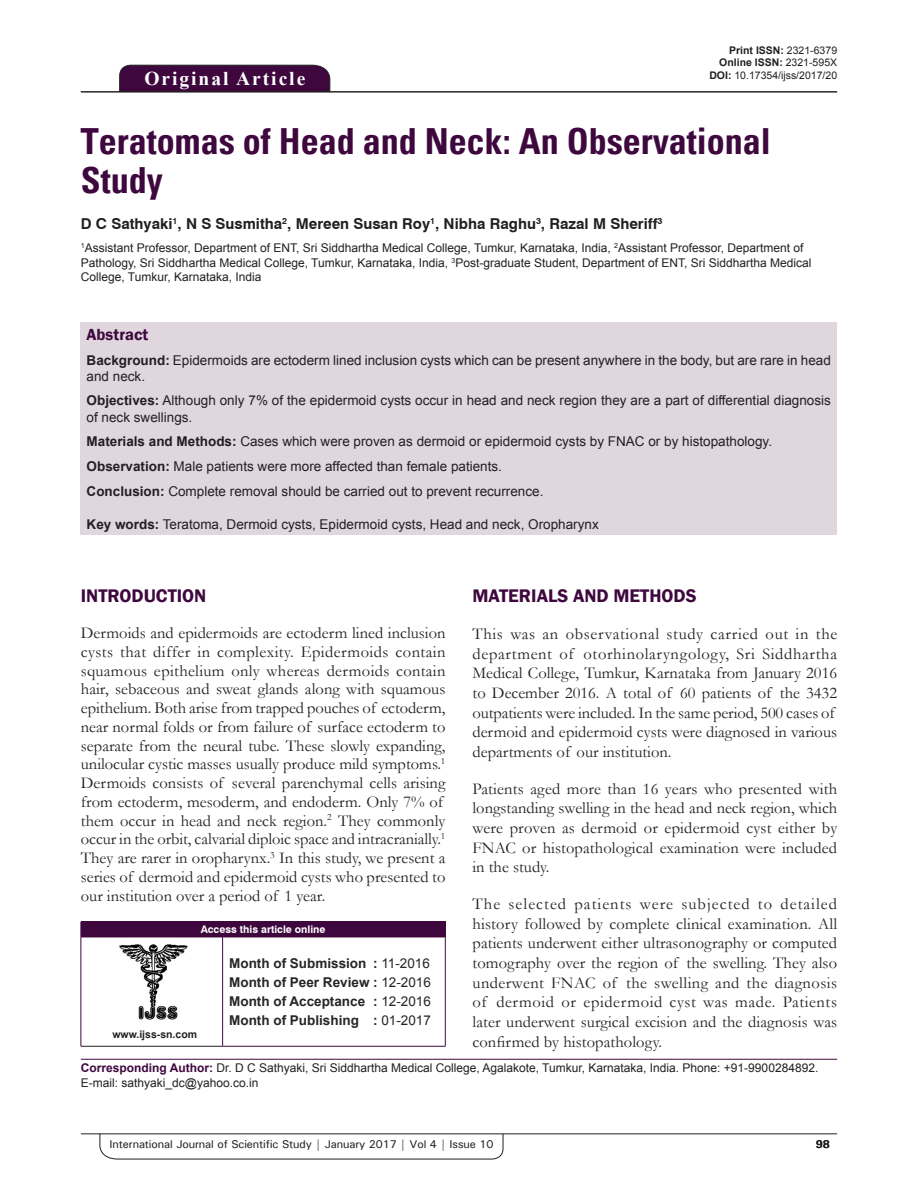
<style>
.page{position:relative;width:918px;height:1188px;background:#fff}
.page>*{position:absolute;margin:0;border:0;box-sizing:border-box;transform-origin:0 0}
.AT{font:700 condensed 36px/39px "Univers";color:#3e083e}
.AH{font:700 19.5px "Times New Roman";letter-spacing:.1em;color:#fff}
.t1{font:600 18.75px "Franklin Gothic";color:#3e083e}
.TX{font:16.5px/19.6px "Garamond";color:#231f20}
.ABSH{font:600 16.5px "Franklin Gothic";color:#3e083e}
.AU{font:700 15px "Swiss 721 BT";color:#231f20}
.ABS{font:13.5px/16.2px "Arial";color:#231f20}
.HIS{font:700 13.5px/18.8px "Arial";color:#282526;text-align:justify}
.KWD{font:13.5px "Arial";color:#231f20}
.AFF{font:12px/14.4px "Arial";color:#231f20}
.ADD{font:12px/14.4px "Arial";color:#231f20}
.RF{font:500 11.25px "Univers";letter-spacing:-.01em;color:#231f20}
.t2{font:700 11.25px "Univers";color:#231f20}
.DOI{font:700 10.5px "Arial";color:#231f20}
.DOI-2{font:10.5px "Arial";color:#231f20}
.AAO{font:700 10.5px "Swiss 721 BT";color:#fff}
.Web{font:700 10.5px "Arial";color:#231f20}
.s1{font-weight:400}
.s2{font-weight:700}
.s3{font-weight:700;color:#3e083e}
</style>
<div class="page">
<hr style="left:81px;top:1134px;width:756px;height:1px;background:#231f20">
<svg style="left:100px;top:1133px;width:403px;height:26px"></svg>
<div style="left:119px;top:65px;width:211px;height:26px;background:#3e083e"></div>
<hr style="left:81px;top:91px;width:756px;height:1px;background:#231f20">
<div style="left:81px;top:322px;width:756px;height:213px;background:#e0d7de"></div>
<img style="left:119px;top:944px;width:69px;height:76px">
<div style="left:81px;top:922px;width:364px;height:15px;background:#3e083e"></div>
<svg style="left:445px;top:922px;width:1px;height:15px"></svg>
<hr style="left:81px;top:937px;width:142px;height:1px;background:#3e083e">
<hr style="left:81px;top:937px;width:1px;height:109px;background:#3e083e">
<hr style="left:81px;top:1046px;width:142px;height:1px;background:#231f20">
<hr style="left:223px;top:937px;width:223px;height:1px;background:#3e083e">
<hr style="left:222px;top:937px;width:1px;height:109px;background:#3e083e">
<hr style="left:445px;top:937px;width:1px;height:109px;background:#3e083e">
<hr style="left:223px;top:1046px;width:223px;height:1px;background:#3e083e">
<hr style="left:81px;top:1059px;width:756px;height:1px;background:#3e083e">
<p class="AH" style="left:144px;top:64px;width:162px">Original Article</p>
<p class="DOI" style="left:729px;top:42px;width:109px">Print ISSN: <span class="s1">2321-6379</span></p>
<p class="DOI" style="left:719px;top:55px;width:119px">Online ISSN: <span class="s1">2321-595X</span></p>
<p class="DOI-2" style="left:709px;top:68px;width:129px"><span class="s2">DOI:</span> 10.17354/ijss/2017/20</p>
<p class="AT" style="left:81px;top:122px;width:691px">Teratomas of Head and Neck: An Observational<br>Study</p>
<p class="AU" style="left:81px;top:215px;width:583px">D C Sathyaki<sup>1</sup>, N S Susmitha<sup>2</sup>, Mereen Susan Roy<sup>1</sup>, Nibha Raghu<sup>3</sup>, Razal M Sheriff<sup>3</sup></p>
<p class="AFF" style="left:81px;top:241px;width:732px"><sup>1</sup>Assistant Professor, Department of ENT, Sri Siddhartha Medical College, Tumkur, Karnataka, India, <sup>2</sup>Assistant Professor, Department of<br>Pathology, Sri Siddhartha Medical College, Tumkur, Karnataka, India, <sup>3</sup>Post-graduate Student, Department of ENT, Sri Siddhartha Medical<br>College, Tumkur, Karnataka, India</p>
<p class="ABSH" style="left:87px;top:324px;width:63px">Abstract</p>
<p class="ABS" style="left:87px;top:352px;width:746px"><span class="s2">Background:</span> Epidermoids are ectoderm lined inclusion cysts which can be present anywhere in the body, but are rare in head and neck.</p>
<p class="ABS" style="left:87px;top:393px;width:746px"><span class="s2">Objectives:</span> Although only 7% of the epidermoid cysts occur in head and neck region they are a part of differential diagnosis of neck swellings.</p>
<p class="ABS" style="left:87px;top:433px;width:687px"><span class="s2">Materials and Methods:</span> Cases which were proven as dermoid or epidermoid cysts by FNAC or by histopathology.</p>
<p class="ABS" style="left:87px;top:458px;width:417px"><span class="s2">Observation:</span> Male patients were more affected than female patients.</p>
<p class="ABS" style="left:87px;top:483px;width:458px"><span class="s2">Conclusion:</span> Complete removal should be carried out to prevent recurrence.</p>
<p class="KWD" style="left:87px;top:515px;width:514px"><span class="s2">Key words:</span> Teratoma, Dermoid cysts, Epidermoid cysts, Head and neck, Oropharynx</p>
<h1 class="t1" style="left:81px;top:584px;width:127px">INTRODUCTION</h1>
<p class="TX" style="left:81px;top:623px;width:366px;line-height:18.8px">Dermoids and epidermoids are ectoderm lined inclusion cysts that differ in complexity. Epidermoids contain squamous epithelium only whereas dermoids contain hair, sebaceous and sweat glands along with squamous epithelium. Both arise from trapped pouches of ectoderm, near normal folds or from failure of surface ectoderm to separate from the neural tube. These slowly expanding, unilocular cystic masses usually produce mild symptoms.<sup>1<br></sup>Dermoids consists of several parenchymal cells arising from ectoderm, mesoderm, and endoderm. Only 7% of them occur in head and neck region.<sup>2</sup> They commonly occur in the orbit, calvarial diploic space and intracranially.<sup>1<br></sup>They are rarer in oropharynx.<sup>3</sup> In this study, we present a series of dermoid and epidermoid cysts who presented to our institution over a period of 1 year.</p>
<h1 class="t1" style="left:473px;top:584px;width:226px">MATERIALS AND METHODS</h1>
<p class="TX" style="left:473px;top:624px;width:366px">This was an observational study carried out in the department of otorhinolaryngology, Sri Siddhartha Medical College, Tumkur, Karnataka from January 2016 to December 2016. A total of 60 patients of the 3432 outpatients were included. In the same period, 500 cases of dermoid and epidermoid cysts were diagnosed in various departments of our institution.</p>
<p class="TX" style="left:473px;top:778px;width:366px;text-align:justify">Patients aged more than 16 years who presented with longstanding swelling in the head and neck region, which were proven as dermoid or epidermoid cyst either by FNAC or histopathological examination were included in the study.</p>
<p class="TX" style="left:473px;top:894px;width:366px;text-align:justify">The selected patients were subjected to detailed history followed by complete clinical examination. All patients underwent either ultrasonography or computed tomography over the region of the swelling. They also underwent FNAC of the swelling and the diagnosis of dermoid or epidermoid cyst was made. Patients later underwent surgical excision and the diagnosis was confirmed by histopathology.</p>
<p class="AAO" style="left:201px;top:923px;width:126px">Access this article online</p>
<p class="HIS" style="left:229px;top:954px;width:203px">Month of Submission : <span class="s1">11-2016<br></span>Month of Peer Review : <span class="s1">12-2016<br></span>Month of Acceptance : <span class="s1">12-2016<br></span>Month of Publishing : <span class="s1">01-2017</span></p>
<p class="ADD" style="left:81px;top:1061px;width:739px"><span class="s3">Corresponding Author:</span> Dr. D C Sathyaki, Sri Siddhartha Medical College, Agalakote, Tumkur, Karnataka, India. Phone: +91-9900284892.<br>E-mail: sathyaki_dc@yahoo.co.in</p>
<p class="Web" style="left:112px;top:1027px;width:86px">www.ijss-sn.com</p>
<p class="RF" style="left:110px;top:1137px;width:385px">International Journal of Scientific Study | January 2017 | Vol 4 | Issue 10</p>
<p class="t2" style="left:816px;top:1137px;width:16px">98</p>
</div>
